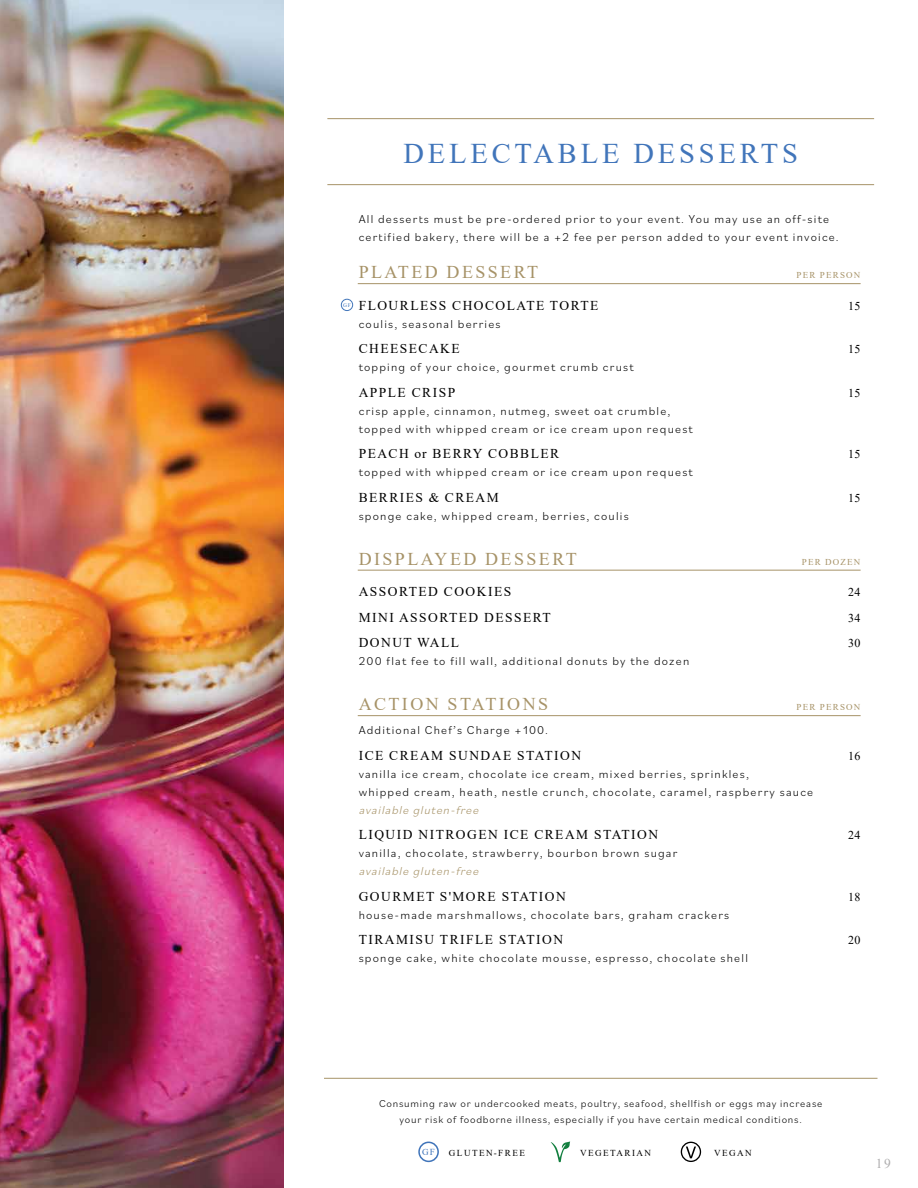
<style>
.page{position:relative;width:918px;height:1188px;background:#fff}
.page>*{position:absolute;margin:0;border:0;box-sizing:border-box;transform-origin:0 0}
.t1{font:28.5px "Times New Roman";letter-spacing:.135em;color:#4175ba}
.t2{font:18px "Times New Roman";letter-spacing:.135em;color:#a79368}
.t3{font:13.5px "Times New Roman";letter-spacing:.11em;color:#000}
.t4{font:13.5px "Times New Roman";color:#aeadae}
.t5{font:300 12px/18px "Bilo";letter-spacing:.1em;color:#000}
.t6{font:italic 300 12px "Bilo";color:#a79368}
.t7{font:12px "Times New Roman";letter-spacing:.05em;color:#000}
.t8{font:300 10.5px/16.5px "Bilo";letter-spacing:.075em;color:#000;text-align:center}
.t9{font:9.15px "Times New Roman";letter-spacing:.16em;color:#000}
.t10{font:9.15px "Times New Roman";color:#4175ba}
.t11{font:9px "Times New Roman";letter-spacing:.135em;color:#a79368}
.t12{font:5.4px "Times New Roman";color:#4175ba}
</style>
<div class="page">
<img style="left:0;top:0;width:284px;height:1188px">
<div style="left:418px;top:1142px;width:21px;height:20px;border:2px solid #4175ba;border-radius:50%"></div>
<div style="left:681px;top:1142px;width:20px;height:20px;border:1px solid #000;border-radius:50%"></div>
<svg style="left:686px;top:1147px;width:10px;height:11px"></svg>
<svg style="left:551px;top:1142px;width:19px;height:20px"></svg>
<hr style="left:324px;top:1078px;width:554px;height:1px;background:#a79368">
<hr style="left:327px;top:118px;width:547px;height:1px;background:#a79368">
<hr style="left:327px;top:184px;width:547px;height:1px;background:#a79368">
<hr style="left:358px;top:283px;width:503px;height:1px;background:#a79368">
<div style="left:341px;top:299px;width:12px;height:12px;border:1px solid #4175ba;border-radius:50%"></div>
<hr style="left:358px;top:570px;width:503px;height:1px;background:#a79368">
<hr style="left:358px;top:715px;width:503px;height:1px;background:#a79368">
<h1 class="t1" style="left:404px;top:133px;width:396px">DELECTABLE DESSERTS</h1>
<p class="t5" style="left:359px;top:209px;width:482px">All desserts must be pre-ordered prior to your event. You may use an off-site certified bakery, there will be a +2 fee per person added to your event invoice.</p>
<h2 class="t2" style="left:359px;top:259px;width:181px">PLATED DESSERT</h2>
<p class="t11" style="left:797px;top:269px;width:65px">PER PERSON</p>
<p class="t12" style="left:343px;top:301px;width:9px">GF</p>
<p class="t3" style="left:359px;top:295px;width:241px">FLOURLESS CHOCOLATE TORTE</p>
<p class="t7" style="left:848px;top:297px;width:14px">15</p>
<p class="t5" style="left:359px;top:314px;width:144px">coulis, seasonal berries</p>
<p class="t3" style="left:359px;top:339px;width:103px">CHEESECAKE</p>
<p class="t7" style="left:848px;top:341px;width:14px">15</p>
<p class="t5" style="left:359px;top:357px;width:276px">topping of your choice, gourmet crumb crust</p>
<p class="t3" style="left:359px;top:382px;width:98px">APPLE CRISP</p>
<p class="t7" style="left:848px;top:384px;width:14px">15</p>
<p class="t5" style="left:359px;top:401px;width:335px">crisp apple, cinnamon, nutmeg, sweet oat crumble, topped with whipped cream or ice cream upon request</p>
<p class="t3" style="left:359px;top:444px;width:202px">PEACH or BERRY COBBLER</p>
<p class="t7" style="left:848px;top:446px;width:14px">15</p>
<p class="t5" style="left:359px;top:462px;width:335px">topped with whipped cream or ice cream upon request</p>
<p class="t3" style="left:359px;top:487px;width:142px">BERRIES &amp; CREAM</p>
<p class="t7" style="left:848px;top:489px;width:14px">15</p>
<p class="t5" style="left:359px;top:506px;width:272px">sponge cake, whipped cream, berries, coulis</p>
<h2 class="t2" style="left:359px;top:546px;width:220px">DISPLAYED DESSERT</h2>
<p class="t11" style="left:802px;top:555px;width:60px">PER DOZEN</p>
<p class="t3" style="left:359px;top:582px;width:154px">ASSORTED COOKIES</p>
<p class="t7" style="left:848px;top:584px;width:14px">24</p>
<p class="t3" style="left:359px;top:607px;width:194px">MINI ASSORTED DESSERT</p>
<p class="t7" style="left:848px;top:609px;width:14px">34</p>
<p class="t3" style="left:359px;top:633px;width:102px">DONUT WALL</p>
<p class="t7" style="left:848px;top:635px;width:14px">30</p>
<p class="t5" style="left:359px;top:651px;width:332px">200 flat fee to fill wall, additional donuts by the dozen</p>
<h2 class="t2" style="left:359px;top:691px;width:191px">ACTION STATIONS</h2>
<p class="t11" style="left:797px;top:701px;width:65px">PER PERSON</p>
<p class="t5" style="left:359px;top:720px;width:191px">Additional Chef’s Charge +100.</p>
<p class="t3" style="left:359px;top:745px;width:224px">ICE CREAM SUNDAE STATION</p>
<p class="t7" style="left:848px;top:747px;width:14px">16</p>
<p class="t5" style="left:359px;top:764px;width:456px">vanilla ice cream, chocolate ice cream, mixed berries, sprinkles,<br>whipped cream, heath, nestle crunch, chocolate, caramel, raspberry sauce</p>
<p class="t6" style="left:359px;top:801px;width:124px">available gluten-free</p>
<p class="t3" style="left:359px;top:825px;width:301px">LIQUID NITROGEN ICE CREAM STATION</p>
<p class="t7" style="left:848px;top:827px;width:14px">24</p>
<p class="t5" style="left:359px;top:843px;width:320px">vanilla, chocolate, strawberry, bourbon brown sugar</p>
<p class="t6" style="left:359px;top:863px;width:124px">available gluten-free</p>
<p class="t3" style="left:359px;top:886px;width:209px">GOURMET S'MORE STATION</p>
<p class="t7" style="left:848px;top:888px;width:14px">18</p>
<p class="t5" style="left:359px;top:905px;width:372px">house-made marshmallows, chocolate bars, graham crackers</p>
<p class="t3" style="left:359px;top:930px;width:206px">TIRAMISU TRIFLE STATION</p>
<p class="t7" style="left:848px;top:932px;width:14px">20</p>
<p class="t5" style="left:359px;top:948px;width:391px">sponge cake, white chocolate mousse, espresso, chocolate shell</p>
<p class="t8" style="left:379px;top:1095px;width:445px">Consuming raw or undercooked meats, poultry, seafood, shellfish or eggs may increase your risk of foodborne illness, especially if you have certain medical conditions.</p>
<p class="t10" style="left:422px;top:1146px;width:14px">GF</p>
<p class="t9" style="left:449px;top:1147px;width:78px">GLUTEN-FREE</p>
<p class="t9" style="left:580px;top:1147px;width:73px">VEGETARIAN</p>
<p class="t9" style="left:714px;top:1147px;width:39px">VEGAN</p>
<p class="t4" style="left:876px;top:1154px;width:17px">19</p>
</div>
